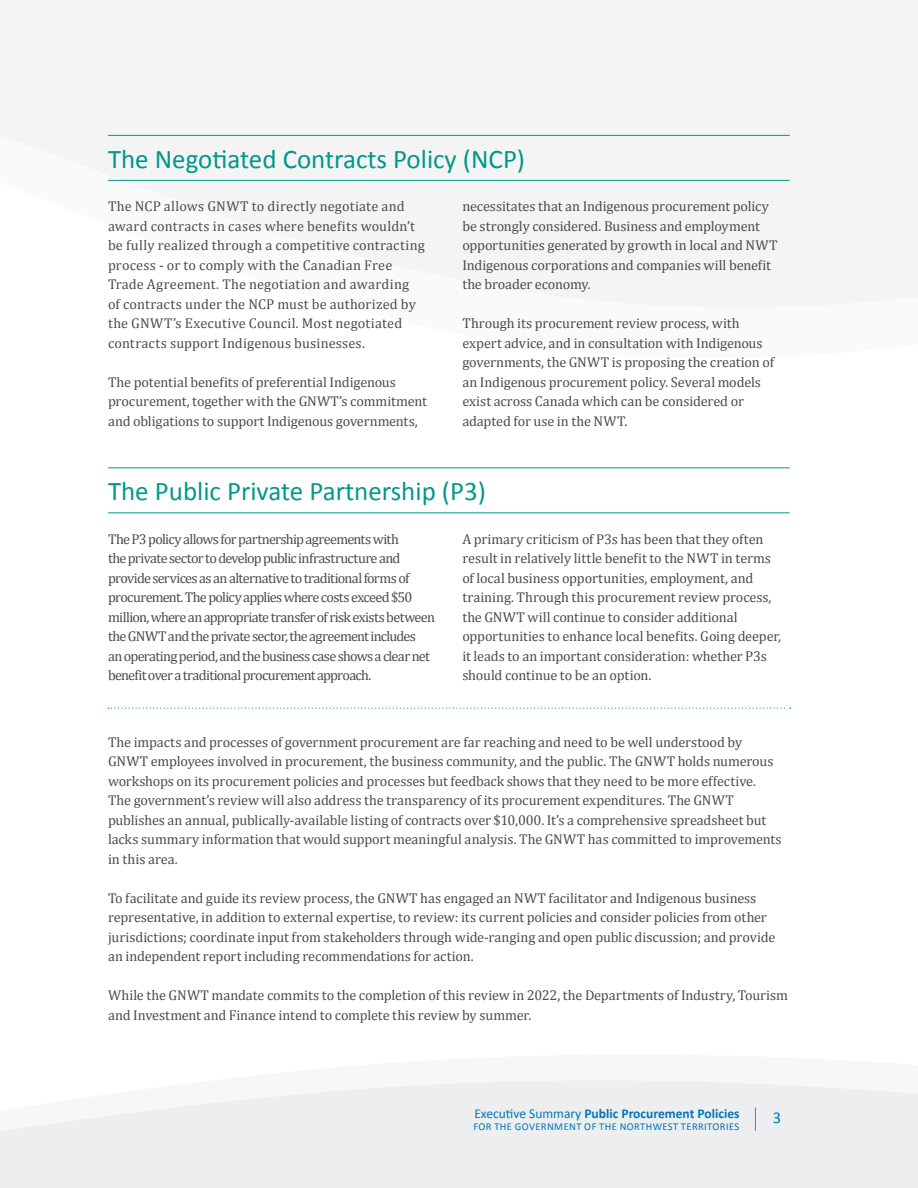
<style>
.page{position:relative;width:918px;height:1188px;background:#fff}
.page>*{position:absolute;margin:0;border:0;box-sizing:border-box;transform-origin:0 0}
.t1{font:27px "Calibri";color:#009889}
.t2{font:16.5px "Calibri";color:#0075b6}
.t3{font:14.25px/19.5px "Cambria";letter-spacing:-.01em;color:#4b4c4d}
.t4{font:14.25px/19.5px "Cambria";letter-spacing:-.05em;color:#4b4c4d}
.t5{font:14.25px/19.5px "Cambria";letter-spacing:.015em;color:#4b4c4d}
.t6{font:700 13.5px "Calibri";color:#0075b6}
.t7{font:10.5px "Calibri";letter-spacing:.04em;color:#0075b6}
.s1{font-weight:400}
</style>
<div class="page">
<svg style="left:0;top:1080px;width:918px;height:108px;background:#edeff0"></svg>
<svg style="left:0;top:0;width:918px;height:307px;fill:#f4f4f5"></svg>
<svg style="left:755px;top:1107px;width:1px;height:24px"></svg>
<hr style="left:108px;top:467px;width:682px;height:1px;background:#009889">
<hr style="left:108px;top:512px;width:682px;height:1px;background:#009889">
<hr style="left:108px;top:135px;width:682px;height:1px;background:#009889">
<hr style="left:108px;top:180px;width:682px;height:1px;background:#009889">
<svg style="left:108px;top:708px;width:683px;height:1px"></svg>
<p class="t1" style="left:108px;top:142px;width:419px">The Negotiated Contracts Policy (NCP)</p>
<p class="t5" style="left:108px;top:197px;width:318px">The NCP allows GNWT to directly negotiate and award contracts in cases where benefits wouldn’t be fully realized through a competitive contracting process - or to comply with the Canadian Free Trade Agreement. The negotiation and awarding<br>of contracts under the NCP must be authorized by the GNWT’s Executive Council. Most negotiated contracts support Indigenous businesses.</p>
<p class="t3" style="left:108px;top:372px;width:321px">The potential benefits of preferential Indigenous procurement, together with the GNWT’s commitment and obligations to support Indigenous governments,</p>
<p class="t3" style="left:462px;top:197px;width:317px">necessitates that an Indigenous procurement policy be strongly considered. Business and employment opportunities generated by growth in local and NWT Indigenous corporations and companies will benefit the broader economy.</p>
<p class="t3" style="left:462px;top:314px;width:313px">Through its procurement review process, with expert advice, and in consultation with Indigenous governments, the GNWT is proposing the creation of an Indigenous procurement policy. Several models exist across Canada which can be considered or adapted for use in the NWT.</p>
<p class="t1" style="left:108px;top:474px;width:379px">The Public Private Partnership (P3)</p>
<p class="t4" style="left:108px;top:529px;width:328px">The P3 policy allows for partnership agreements with<br>the private sector to develop public infrastructure and provide services as an alternative to traditional forms of procurement. The policy applies where costs exceed $50 million, where an appropriate transfer of risk exists between the GNWT and the private sector, the agreement includes<br>an operating period, and the business case shows a clear net benefit over a traditional procurement approach.</p>
<p class="t3" style="left:462px;top:529px;width:320px">A primary criticism of P3s has been that they often result in relatively little benefit to the NWT in terms of local business opportunities, employment, and training. Through this procurement review process, the GNWT will continue to consider additional opportunities to enhance local benefits. Going deeper, it leads to an important consideration: whether P3s should continue to be an option.</p>
<p class="t3" style="left:108px;top:732px;width:667px">The impacts and processes of government procurement are far reaching and need to be well understood by<br>GNWT employees involved in procurement, the business community, and the public. The GNWT holds numerous workshops on its procurement policies and processes but feedback shows that they need to be more effective.</p>
<p class="t3" style="left:108px;top:790px;width:675px">The government’s review will also address the transparency of its procurement expenditures. The GNWT publishes an annual, publically-available listing of contracts over $10,000. It’s a comprehensive spreadsheet but lacks summary information that would support meaningful analysis. The GNWT has committed to improvements in this area.</p>
<p class="t3" style="left:108px;top:888px;width:669px">To facilitate and guide its review process, the GNWT has engaged an NWT facilitator and Indigenous business representative, in addition to external expertise, to review: its current policies and consider policies from other jurisdictions; coordinate input from stakeholders through wide-ranging and open public discussion; and provide an independent report including recommendations for action.</p>
<p class="t3" style="left:108px;top:985px;width:682px">While the GNWT mandate commits to the completion of this review in 2022, the Departments of Industry, Tourism and Investment and Finance intend to complete this review by summer.</p>
<p class="t6" style="left:474px;top:1104px;width:267px"><span class="s1">Executive Summary</span> Public Procurement Policies</p>
<p class="t7" style="left:473px;top:1120px;width:267px">FOR THE GOVERNMENT OF THE NORTHWEST TERRITORIES</p>
<p class="t2" style="left:773px;top:1107px;width:10px">3</p>
</div>
